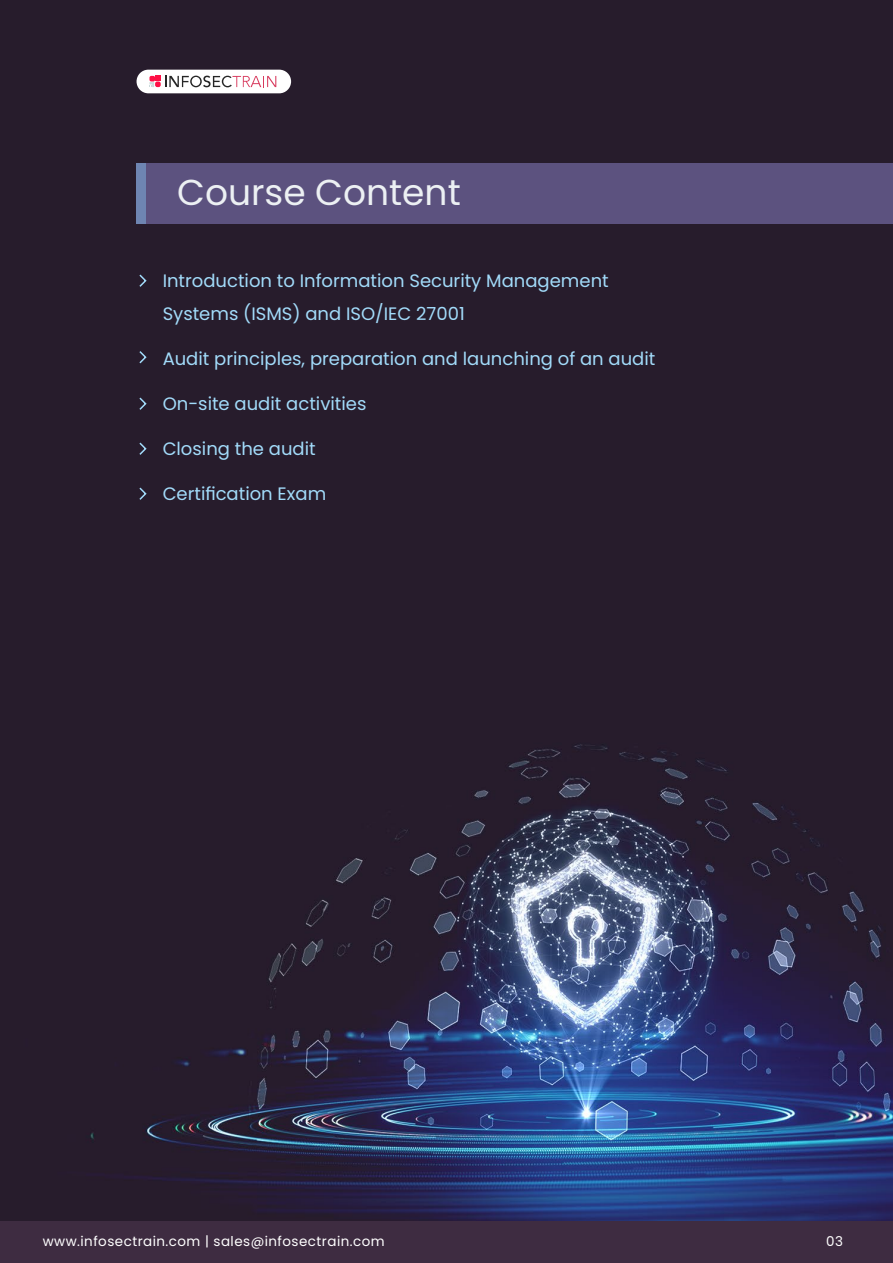
<style>
.page{position:relative;width:893px;height:1263px;background:#fff}
.page>*{position:absolute;margin:0;border:0;box-sizing:border-box;transform-origin:0 0}
.t1{font:36px "Poppins";color:#ecf0f3}
.t2{font:18px/33px "Poppins";color:#a2dbfa}
.t3{font:13.5px "Poppins";letter-spacing:.035em;color:#fff}
</style>
<div class="page">
<img style="left:0;top:0;width:893px;height:1263px">
<div style="left:0;top:1221px;width:892px;height:41px;background:#3e2c41"></div>
<div style="left:136px;top:164px;width:756px;height:60px;background:#5c527f"></div>
<div style="left:136px;top:164px;width:10px;height:60px;background:#6e85b2"></div>
<svg style="left:138px;top:273px;width:10px;height:15px"></svg>
<svg style="left:138px;top:349px;width:10px;height:16px"></svg>
<svg style="left:138px;top:396px;width:10px;height:15px"></svg>
<svg style="left:138px;top:441px;width:10px;height:15px"></svg>
<svg style="left:138px;top:486px;width:10px;height:15px"></svg>
<div style="left:137px;top:70px;width:154px;height:23px;background:#fff;border-radius:12px"></div>
<svg style="left:149px;top:76px;width:127px;height:12px"></svg>
<h1 class="t1" style="left:177px;top:171px;width:285px">Course Content</h1>
<p class="t2" style="left:163px;top:264px;width:447px">Introduction to Information Security Management<br>Systems (ISMS) and ISO/IEC 27001</p>
<p class="t2" style="left:163px;top:342px;width:494px">Audit principles, preparation and launching of an audit</p>
<p class="t2" style="left:163px;top:387px;width:205px">On-site audit activities</p>
<p class="t2" style="left:163px;top:432px;width:155px">Closing the audit</p>
<p class="t2" style="left:163px;top:477px;width:165px">Certification Exam</p>
<p class="t3" style="left:43px;top:1233px;width:343px">www.infosectrain.com | sales@infosectrain.com</p>
<p class="t3" style="left:826px;top:1233px;width:18px">03</p>
</div>
